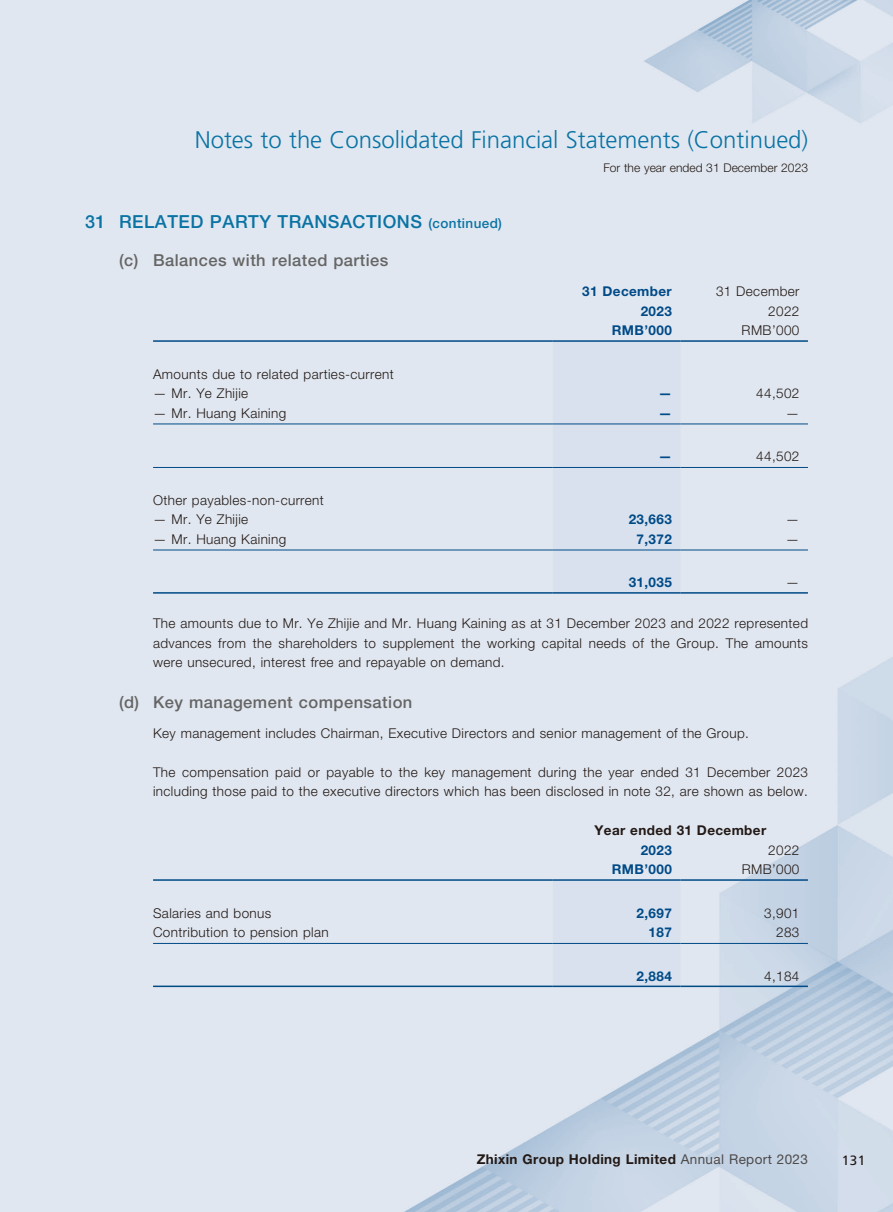
<style>
.page{position:relative;width:893px;height:1212px;background:#fff}
.page>*{position:absolute;margin:0;border:0;box-sizing:border-box;transform-origin:0 0}
.t1{font:300 24px "Frutiger LT Std";color:#0a73a4}
.t2{font:500 18px "Helvetica Neue LT Std";letter-spacing:.03em;color:#0a73a4}
.t3{font:500 16.5px "Helvetica Neue LT Std";letter-spacing:.03em;color:#666565}
.t4{font:300 13.5px/19.5px "Helvetica Neue LT Std";letter-spacing:.03em;color:#231916;text-align:right}
.t5{font:700 13.5px/19.5px "Helvetica Neue LT Std";letter-spacing:.03em;color:#004a87;text-align:right}
.t6{font:700 13.5px "Helvetica Neue LT Std";letter-spacing:.03em;color:#231916}
.t7{font:13.5px "Frutiger LT Std";color:#231916}
.t8{font:300 12px "Helvetica Neue LT Std";letter-spacing:.005em;color:#231916}
.s1{font-size:13.5px}
.s2{font-weight:400;color:#4d4a4a}
</style>
<div class="page">
<img style="left:0;top:0;width:893px;height:1212px">
<div style="left:553px;top:342px;width:127px;height:250px;background:#d8e1ed"></div>
<hr style="left:153px;top:340px;width:400px;height:2px;background:#004a87">
<hr style="left:553px;top:340px;width:127px;height:2px;background:#004a87">
<hr style="left:680px;top:340px;width:128px;height:2px;background:#004a87">
<hr style="left:153px;top:424px;width:400px;height:1px;background:#004a87">
<hr style="left:553px;top:424px;width:127px;height:1px;background:#004a87">
<hr style="left:680px;top:424px;width:128px;height:1px;background:#004a87">
<hr style="left:153px;top:467px;width:400px;height:1px;background:#004a87">
<hr style="left:553px;top:467px;width:127px;height:1px;background:#004a87">
<hr style="left:680px;top:467px;width:128px;height:1px;background:#004a87">
<hr style="left:153px;top:550px;width:400px;height:1px;background:#004a87">
<hr style="left:553px;top:550px;width:127px;height:1px;background:#004a87">
<hr style="left:680px;top:550px;width:128px;height:1px;background:#004a87">
<hr style="left:153px;top:592px;width:400px;height:2px;background:#004a87">
<hr style="left:553px;top:592px;width:127px;height:2px;background:#004a87">
<hr style="left:680px;top:592px;width:128px;height:2px;background:#004a87">
<div style="left:553px;top:881px;width:127px;height:104px;background:#d8e1ed"></div>
<hr style="left:153px;top:879px;width:400px;height:2px;background:#004a87">
<hr style="left:553px;top:879px;width:127px;height:2px;background:#004a87">
<hr style="left:680px;top:879px;width:128px;height:2px;background:#004a87">
<hr style="left:153px;top:943px;width:400px;height:1px;background:#004a87">
<hr style="left:553px;top:943px;width:127px;height:1px;background:#004a87">
<hr style="left:680px;top:943px;width:128px;height:1px;background:#004a87">
<hr style="left:153px;top:985px;width:400px;height:2px;background:#004a87">
<hr style="left:553px;top:985px;width:127px;height:2px;background:#004a87">
<hr style="left:680px;top:985px;width:128px;height:2px;background:#004a87">
<h1 class="t1" style="left:195px;top:126px;width:615px">Notes to the Consolidated Financial Statements (Continued)</h1>
<h2 class="t2" style="left:85px;top:210px;width:418px">31 RELATED PARTY TRANSACTIONS <span class="s1">(continued)</span></h2>
<p class="t3" style="left:119px;top:250px;width:271px">(c) Balances with related parties</p>
<p class="t8" style="left:603px;top:160px;width:206px">For the year ended 31 December 2023</p>
<p class="t5" style="left:582px;top:281px;width:91px">31 December<br>2023</p>
<p class="t4" style="left:716px;top:281px;width:85px">31 December<br>2022</p>
<p class="t5" style="left:612px;top:320px;width:62px">RMB’000</p>
<p class="t4" style="left:742px;top:320px;width:59px">RMB’000</p>
<p class="t4" style="left:153px;top:364px;width:242px">Amounts due to related parties-current</p>
<p class="t4" style="left:153px;top:383px;width:97px">— Mr. Ye Zhijie</p>
<p class="t5" style="left:658px;top:383px;width:15px">—</p>
<p class="t4" style="left:756px;top:383px;width:45px">44,502</p>
<p class="t4" style="left:153px;top:403px;width:135px">— Mr. Huang Kaining</p>
<p class="t5" style="left:658px;top:403px;width:15px">—</p>
<p class="t4" style="left:786px;top:403px;width:15px">—</p>
<p class="t5" style="left:658px;top:446px;width:15px">—</p>
<p class="t4" style="left:756px;top:446px;width:45px">44,502</p>
<p class="t4" style="left:153px;top:490px;width:172px">Other payables-non-current</p>
<p class="t4" style="left:153px;top:509px;width:97px">— Mr. Ye Zhijie</p>
<p class="t5" style="left:629px;top:509px;width:45px">23,663</p>
<p class="t4" style="left:786px;top:509px;width:15px">—</p>
<p class="t4" style="left:153px;top:529px;width:135px">— Mr. Huang Kaining</p>
<p class="t5" style="left:637px;top:529px;width:37px">7,372</p>
<p class="t4" style="left:786px;top:529px;width:15px">—</p>
<p class="t5" style="left:629px;top:572px;width:45px">31,035</p>
<p class="t4" style="left:786px;top:572px;width:15px">—</p>
<p class="t4" style="left:153px;top:613px;width:656px;text-align:justify">The amounts due to Mr. Ye Zhijie and Mr. Huang Kaining as at 31 December 2023 and 2022 represented advances from the shareholders to supplement the working capital needs of the Group. The amounts were unsecured, interest free and repayable on demand.</p>
<p class="t3" style="left:119px;top:692px;width:295px">(d) Key management compensation</p>
<p class="t4" style="left:153px;top:723px;width:597px">Key management includes Chairman, Executive Directors and senior management of the Group.</p>
<p class="t4" style="left:153px;top:762px;width:657px;text-align:left">The compensation paid or payable to the key management during the year ended 31 December 2023 including those paid to the executive directors which has been disclosed in note 32, are shown as below.</p>
<p class="t6" style="left:594px;top:822px;width:173px">Year ended 31 December</p>
<p class="t5" style="left:641px;top:840px;width:33px">2023</p>
<p class="t4" style="left:768px;top:840px;width:33px">2022</p>
<p class="t5" style="left:612px;top:859px;width:62px">RMB’000</p>
<p class="t4" style="left:742px;top:859px;width:59px">RMB’000</p>
<p class="t4" style="left:153px;top:903px;width:120px">Salaries and bonus</p>
<p class="t5" style="left:637px;top:903px;width:37px">2,697</p>
<p class="t4" style="left:764px;top:903px;width:37px">3,901</p>
<p class="t4" style="left:153px;top:922px;width:177px">Contribution to pension plan</p>
<p class="t5" style="left:649px;top:922px;width:25px">187</p>
<p class="t4" style="left:776px;top:922px;width:25px">283</p>
<p class="t5" style="left:637px;top:966px;width:37px">2,884</p>
<p class="t4" style="left:764px;top:966px;width:37px">4,184</p>
<p class="t6" style="left:477px;top:1150px;width:333px">Zhixin Group Holding Limited <span class="s2">Annual Report 2023</span></p>
<p class="t7" style="left:842px;top:1152px;width:25px">131</p>
</div>
